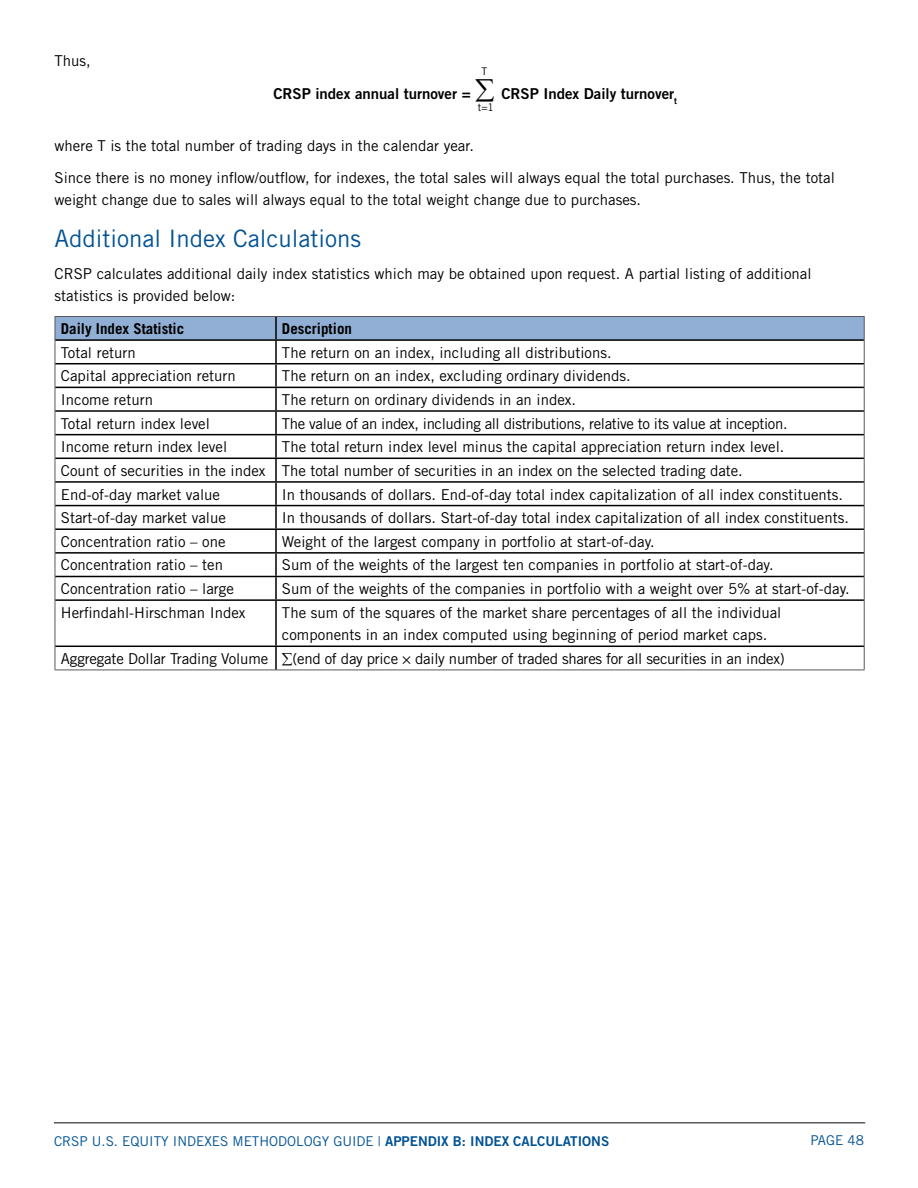
<style>
.page{position:relative;width:918px;height:1188px;background:#fff}
.page>*{position:absolute;margin:0;border:0;box-sizing:border-box;transform-origin:0 0}
.t1{font:24px "Trade Gothic";color:#005295}
.t2{font:15px/23.7px "Trade Gothic";color:#000}
.t3{font:15px "Trade Gothic";letter-spacing:-.02em;color:#000}
.t4{font:15px "Trade Gothic";letter-spacing:-.025em;color:#000}
.t5{font:15px "Trade Gothic Bold Two";color:#000}
.t6{font:700 15px "Trade Gothic";color:#000}
.t7{font:13.5px "Trade Gothic";color:#005295}
.t8{font:13.5px "Trade Gothic Bold Two";color:#005295}
.t9{font:10.5px "Trade Gothic";color:#000}
.s1{font-family:"Trade Gothic"}
</style>
<div class="page">
<hr style="left:54px;top:1122px;width:811px;height:1px;background:#58595b">
<hr style="left:55px;top:316px;width:221px;height:1px;background:#58595b">
<hr style="left:276px;top:316px;width:589px;height:1px;background:#58595b">
<svg style="left:55px;top:317px;width:810px;height:283px"></svg>
<hr style="left:55px;top:600px;width:1px;height:46px;background:#58595b">
<hr style="left:864px;top:600px;width:1px;height:46px;background:#58595b">
<svg style="left:55px;top:647px;width:1px;height:23px"></svg>
<svg style="left:864px;top:646px;width:1px;height:24px"></svg>
<hr style="left:55px;top:670px;width:221px;height:1px;background:#58595b">
<hr style="left:276px;top:670px;width:589px;height:1px;background:#58595b">
<hr style="left:275px;top:317px;width:2px;height:22px;background:#000">
<hr style="left:55px;top:339px;width:221px;height:2px;background:#000">
<hr style="left:276px;top:339px;width:588px;height:2px;background:#000">
<hr style="left:275px;top:341px;width:2px;height:22px;background:#000">
<hr style="left:55px;top:363px;width:221px;height:1px;background:#000">
<hr style="left:276px;top:363px;width:588px;height:1px;background:#000">
<hr style="left:275px;top:364px;width:2px;height:23px;background:#000">
<hr style="left:55px;top:387px;width:221px;height:1px;background:#000">
<hr style="left:276px;top:387px;width:588px;height:1px;background:#000">
<hr style="left:275px;top:388px;width:2px;height:22px;background:#000">
<hr style="left:55px;top:410px;width:221px;height:2px;background:#000">
<hr style="left:276px;top:410px;width:588px;height:2px;background:#000">
<hr style="left:275px;top:412px;width:2px;height:22px;background:#000">
<hr style="left:55px;top:434px;width:221px;height:1px;background:#000">
<hr style="left:276px;top:434px;width:588px;height:1px;background:#000">
<hr style="left:275px;top:435px;width:2px;height:23px;background:#000">
<hr style="left:55px;top:458px;width:221px;height:1px;background:#000">
<hr style="left:276px;top:458px;width:588px;height:1px;background:#000">
<hr style="left:275px;top:459px;width:2px;height:22px;background:#000">
<hr style="left:55px;top:481px;width:221px;height:2px;background:#000">
<hr style="left:276px;top:481px;width:588px;height:2px;background:#000">
<hr style="left:275px;top:483px;width:2px;height:22px;background:#000">
<hr style="left:55px;top:505px;width:221px;height:1px;background:#000">
<hr style="left:276px;top:505px;width:588px;height:1px;background:#000">
<hr style="left:275px;top:506px;width:2px;height:22px;background:#000">
<hr style="left:55px;top:528px;width:221px;height:2px;background:#000">
<hr style="left:276px;top:528px;width:588px;height:2px;background:#000">
<hr style="left:275px;top:530px;width:2px;height:22px;background:#000">
<hr style="left:55px;top:552px;width:221px;height:2px;background:#000">
<hr style="left:276px;top:552px;width:588px;height:2px;background:#000">
<hr style="left:275px;top:554px;width:2px;height:22px;background:#000">
<hr style="left:55px;top:576px;width:221px;height:1px;background:#000">
<hr style="left:276px;top:576px;width:588px;height:1px;background:#000">
<hr style="left:275px;top:577px;width:2px;height:22px;background:#000">
<hr style="left:55px;top:599px;width:221px;height:2px;background:#000">
<hr style="left:276px;top:599px;width:588px;height:2px;background:#000">
<hr style="left:275px;top:601px;width:2px;height:45px;background:#000">
<hr style="left:55px;top:646px;width:221px;height:1px;background:#000">
<hr style="left:276px;top:646px;width:588px;height:1px;background:#000">
<hr style="left:275px;top:647px;width:2px;height:23px;background:#000">
<p class="t2" style="left:55px;top:48px;width:38px">Thus,</p>
<p class="t9" style="left:482px;top:64px;width:7px">T</p>
<p class="t9" style="left:478px;top:101px;width:18px">t=1</p>
<p class="t2" style="left:55px;top:130px;width:782px;line-height:31.5px">where T is the total number of trading days in the calendar year.<br>Since there is no money inflow/outflow, for indexes, the total sales will always equal the total purchases. Thus, the total</p>
<p class="t2" style="left:55px;top:188px;width:588px">weight change due to sales will always equal to the total weight change due to purchases.</p>
<h1 class="t1" style="left:55px;top:224px;width:308px">Additional Index Calculations</h1>
<p class="t2" style="left:55px;top:262px;width:759px;line-height:22.5px">CRSP calculates additional daily index statistics which may be obtained upon request. A partial listing of additional statistics is provided below:</p>
<p class="t6" style="left:61px;top:320px;width:125px">Daily Index Statistic</p>
<p class="t6" style="left:282px;top:320px;width:72px">Description</p>
<p class="t2" style="left:61px;top:340px;width:76px">Total return</p>
<p class="t2" style="left:282px;top:340px;width:331px">The return on an index, including all distributions.</p>
<p class="t2" style="left:61px;top:364px;width:177px">Capital appreciation return</p>
<p class="t2" style="left:282px;top:364px;width:350px">The return on an index, excluding ordinary dividends.</p>
<p class="t2" style="left:61px;top:388px;width:94px">Income return</p>
<p class="t2" style="left:282px;top:388px;width:296px">The return on ordinary dividends in an index.</p>
<p class="t2" style="left:61px;top:411px;width:151px">Total return index level</p>
<p class="t4" style="left:282px;top:414px;width:507px">The value of an index, including all distributions, relative to its value at inception.</p>
<p class="t2" style="left:61px;top:435px;width:168px">Income return index level</p>
<p class="t5" style="left:273px;top:84px;width:405px">CRSP index annual turnover = ∑ CRSP Index Daily turnover<sub>t</sub></p>
<p class="t2" style="left:61px;top:435px;width:725px;text-indent:221px">The total return index level minus the capital appreciation return index level.<br>Count of securities in the index The total number of securities in an index on the selected trading date.<br>End-of-day market value</p>
<p class="t2" style="left:282px;top:482px;width:563px">In thousands of dollars. End-of-day total index capitalization of all index constituents.</p>
<p class="t2" style="left:61px;top:506px;width:166px">Start-of-day market value</p>
<p class="t2" style="left:282px;top:506px;width:568px">In thousands of dollars. Start-of-day total index capitalization of all index constituents.</p>
<p class="t2" style="left:61px;top:529px;width:166px">Concentration ratio – one</p>
<p class="t2" style="left:282px;top:529px;width:374px">Weight of the largest company in portfolio at start-of-day.</p>
<p class="t2" style="left:61px;top:553px;width:164px">Concentration ratio – ten</p>
<p class="t2" style="left:282px;top:553px;width:493px">Sum of the weights of the largest ten companies in portfolio at start-of-day.</p>
<p class="t2" style="left:61px;top:577px;width:174px">Concentration ratio – large</p>
<p class="t2" style="left:282px;top:577px;width:569px">Sum of the weights of the companies in portfolio with a weight over 5% at start-of-day.</p>
<p class="t2" style="left:61px;top:600px;width:186px">Herfindahl-Hirschman Index</p>
<p class="t2" style="left:282px;top:600px;width:501px">The sum of the squares of the market share percentages of all the individual</p>
<p class="t2" style="left:282px;top:623px;width:487px">components in an index computed using beginning of period market caps.</p>
<p class="t3" style="left:61px;top:650px;width:725px">Aggregate Dollar Trading Volume ∑(end of day price × daily number of traded shares for all securities in an index)</p>
<p class="t7" style="left:54px;top:1133px;width:85px">CRSP U.S. Equity</p>
<p class="t7" style="left:173px;top:1133px;width:14px">Indexes</p>
<p class="t7" style="left:232px;top:1133px;width:21px">Methodology</p>
<p class="t7" style="left:333px;top:1133px;width:18px">Guide</p>
<p class="t8" style="left:378px;top:1132px;width:24px"><span class="s1">|</span> Appendi</p>
<p class="t8" style="left:441px;top:1132px;width:43px">x B: Inde</p>
<p class="t8" style="left:502px;top:1132px;width:29px">x Calculations</p>
<p class="t7" style="left:810px;top:1132px;width:55px">PAGE 48</p>
</div>
